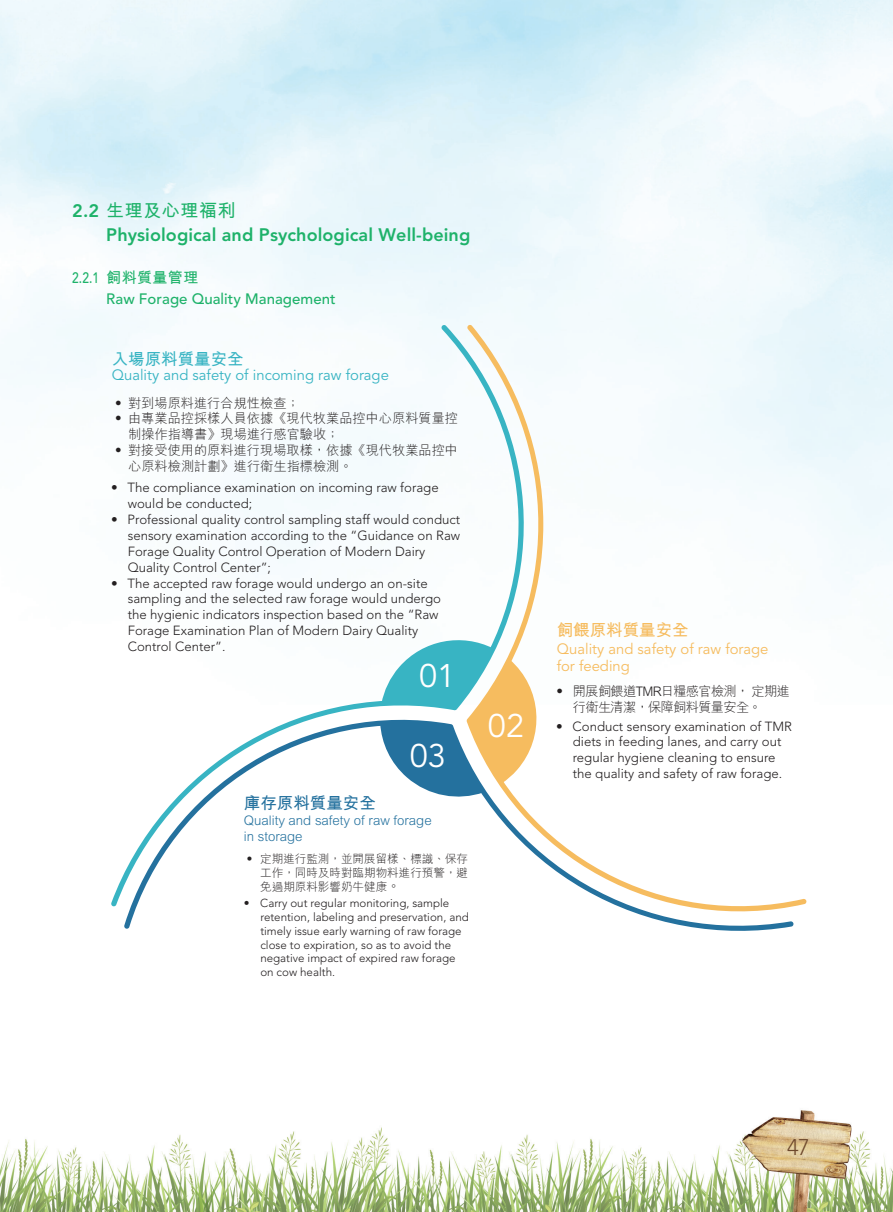
<style>
.page{position:relative;width:893px;height:1212px;background:#fff}
.page>*{position:absolute;margin:0;border:0;box-sizing:border-box;transform-origin:0 0}
.t1{font:32.55px "Avenir LT Std";color:#fff}
.t2{font:300 22.5px "Avenir LT Std";color:#6d482c}
.t3{font:800 18px "Avenir LT Std";letter-spacing:.005em;color:#1eb26a}
.t4{font:700 18px "M Hei HK";letter-spacing:.03em;color:#1eb26a}
.t5{font:700 16.5px "M Hei HK";color:#38b4c3}
.t6{font:700 16.5px "M Hei HK";color:#f6bc5f}
.t7{font:700 16.5px "M Hei HK";color:#24719e}
.t8{font:500 15px "Avenir LT Std";letter-spacing:.005em;color:#1eb26a}
.t9{font:700 15px "M Hei HK";letter-spacing:.03em;color:#1eb26a}
.t10{font:14.85px/17.9px "Avenir LT Std";color:#f6bc5f}
.t11{font:14.85px "Avenir LT Std";color:#38b4c3}
.t12{font:300 13.2px/15.9px "Avenir LT Std";color:#231f20}
.t13{font:300 13.2px "M Hei HK";color:#231f20}
.t14{font:300 13.2px/15.9px "M Hei HK";color:#24719e}
.t15{font:300 13.2px/15.9px "M Hei HK";letter-spacing:-.05em;color:#231f20}
.t16{font:300 11.55px/13.8px "Avenir LT Std";color:#231f20}
.t17{font:300 11.55px/13.8px "M Hei HK";color:#231f20;text-align:justify}
.s1{font-family:"Avenir LT Std";font-weight:800}
.s2{font-family:"Avenir LT Std";font-weight:500}
.s3{font-size:13.2px}
</style>
<div class="page">
<img style="left:0;top:0;width:893px;height:1212px">
<svg style="left:550px;top:325px;width:256px;height:611px"></svg>
<svg style="left:111px;top:325px;width:439px;height:582px"></svg>
<svg style="left:124px;top:699px;width:670px;height:247px"></svg>
<h3 class="t4" style="left:72px;top:197px;width:165px"><span class="s1">2.2</span> 生理及心理福利</h3>
<h3 class="t3" style="left:106px;top:224px;width:366px">Physiological and Psychological Well-being</h3>
<p class="t9" style="left:72px;top:266px;width:128px"><span class="s2">2.2.1</span> 飼料質量管理</p>
<p class="t8" style="left:106px;top:290px;width:231px">Raw Forage Quality Management</p>
<p class="t5" style="left:112px;top:347px;width:133px">入場原料質量安全</p>
<p class="t11" style="left:112px;top:366px;width:279px">Quality and safety of incoming raw forage</p>
<p class="t13" style="left:112px;top:396px;width:189px">‧ 對到場原料進行合規性檢查；</p>
<p class="t13" style="left:112px;top:412px;width:348px">‧ 由專業品控採樣人員依據《現代牧業品控中心原料質量控</p>
<p class="t13" style="left:128px;top:428px;width:213px">制操作指導書》現場進行感官驗收；</p>
<p class="t13" style="left:112px;top:443px;width:348px">‧ 對接受使用的原料進行現場取樣，依據《現代牧業品控中</p>
<p class="t13" style="left:128px;top:459px;width:226px">心原料檢測計劃》進行衛生指標檢測。</p>
<p class="t12" style="left:128px;top:480px;width:312px;text-indent:-16px">• The compliance examination on incoming raw forage would be conducted;</p>
<p class="t12" style="left:128px;top:512px;width:334px;text-indent:-16px">• Professional quality control sampling staff would conduct sensory examination according to the “Guidance on Raw Forage Quality Control Operation of Modern Dairy Quality Control Center”;</p>
<p class="t12" style="left:128px;top:575px;width:315px;text-indent:-16px">• The accepted raw forage would undergo an on-site sampling and the selected raw forage would undergo the hygienic indicators inspection based on the “Raw Forage Examination Plan of Modern Dairy Quality Control Center”.</p>
<h1 class="t1" style="left:419px;top:657px;width:38px">01</h1>
<p class="t7" style="left:244px;top:790px;width:133px">庫存原料質量安全</p>
<h1 class="t1" style="left:410px;top:737px;width:38px">03</h1>
<p class="t14" style="left:244px;top:812px;width:189px">Quality and safety of raw forage in storage</p>
<p class="t17" style="left:260px;top:852px;width:209px;text-indent:-16px">‧ 定期進行監測，並開展留樣、標識、保存工作，同時及時對臨期物料進行預警，避免過期原料影響奶牛健康<span class="s3">。</span></p>
<p class="t16" style="left:260px;top:896px;width:210px;text-indent:-17px">• Carry out regular monitoring, sample retention, labeling and preservation, and timely issue early warning of raw forage close to expiration, so as to avoid the negative impact of expired raw forage on cow health.</p>
<h1 class="t1" style="left:488px;top:707px;width:38px">02</h1>
<p class="t6" style="left:557px;top:618px;width:133px">飼餵原料質量安全</p>
<p class="t10" style="left:557px;top:640px;width:213px">Quality and safety of raw forage for feeding</p>
<p class="t15" style="left:573px;top:683px;width:218px;text-indent:-20px">‧ 開展飼餵道TMR日糧感官檢測， 定期進行衛生清潔，保障飼料質量安全。</p>
<p class="t12" style="left:556px;top:718px;width:237px;text-align:center">• Conduct sensory examination of TMR diets in feeding lanes, and carry out regular hygiene cleaning to ensure<br>the quality and safety of raw forage.</p>
<h2 class="t2" style="left:787px;top:1134px;width:24px">47</h2>
</div>
